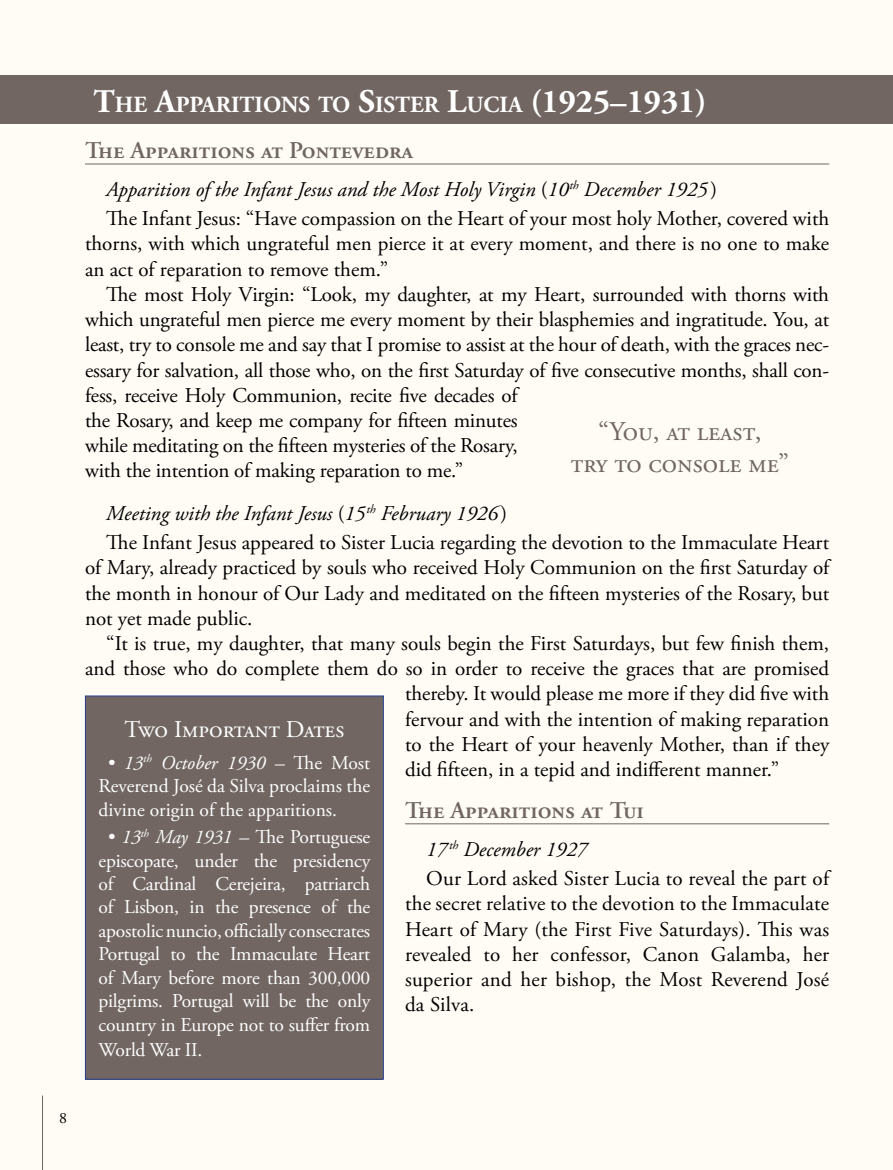
<style>
.page{position:relative;width:893px;height:1170px;background:#fff}
.page>*{position:absolute;margin:0;border:0;box-sizing:border-box;transform-origin:0 0}
.t1{font:27px/32.4px "Adobe Garamond Pro";color:#716662;text-align:center}
.t2{font:600 24px "Adobe Garamond Pro";color:#716662}
.t3{font:24px "Adobe Garamond Pro";color:#fff}
.t4{font:700 23.1px "Adobe Garamond Pro";color:#fff}
.t5{font:21px/25.2px "Adobe Garamond Pro";letter-spacing:-.02em;color:#000}
.t6{font:19.5px/23.4px "Adobe Garamond Pro";letter-spacing:-.025em;color:#fff;text-align:justify}
.t7{font:15.75px "Adobe Garamond Pro";color:#000}
.s1{font-size:33px}
.s2{font-style:italic}
</style>
<div class="page">
<div style="left:0;top:0;width:893px;height:1169px;background:#fffcf5"></div>
<hr style="left:42px;top:1095px;width:1px;height:74px;background:#716662">
<hr style="left:85px;top:164px;width:744px;height:1px;background:#716662">
<hr style="left:405px;top:823px;width:424px;height:1px;background:#716662">
<div style="left:85px;top:696px;width:298px;height:383px;background:#716662"></div>
<div style="left:85px;top:695px;width:299px;height:384px;border:1px solid #25408f"></div>
<div style="left:0;top:75px;width:893px;height:49px;background:#716662"></div>
<p class="t4" style="left:94px;top:91px;width:615px"><span class="s1">T</span>HE <span class="s1">A</span>PPARITIONS TO <span class="s1">S</span>ISTER <span class="s1">L</span>UCIA <span class="s1">(1925–1931)</span></p>
<p class="t2" style="left:85px;top:136px;width:330px">The Apparitions at Pontevedra</p>
<p class="t5" style="left:106px;top:175px;width:724px;line-height:29.4px"><span class="s2">Apparition of the Infant Jesus and the Most Holy Virgin</span> (<span class="s2">10</span><sup>th</sup> <span class="s2">December 1925</span> )<br>The Infant Jesus: “Have compassion on the Heart of your most holy Mother, covered with</p>
<p class="t5" style="left:85px;top:232px;width:746px">thorns, with which ungrateful men pierce it at every moment, and there is no one to make an act of reparation to remove them.”</p>
<p class="t5" style="left:85px;top:282px;width:746px;text-indent:21px">The most Holy Virgin: “Look, my daughter, at my Heart, surrounded with thorns with which ungrateful men pierce me every moment by their blasphemies and ingratitude. You, at least, try to console me and say that I promise to assist at the hour of death, with the graces nec&shy;essary for salvation, all those who, on the first Saturday of five consecutive months, shall con&shy;fess, receive Holy Communion, recite five decades of<br>the Rosary, and keep me company for fifteen minutes<br>while meditating on the fifteen mysteries of the Rosary,<br>with the intention of making reparation to me.”</p>
<p class="t5" style="left:106px;top:499px;width:724px;line-height:29.4px"><span class="s2">Meeting with the Infant Jesus</span> (<span class="s2">15</span><sup>th</sup> <span class="s2">February 1926</span> )<br>The Infant Jesus appeared to Sister Lucia regarding the devotion to the Immaculate Heart</p>
<p class="t5" style="left:85px;top:555px;width:748px;text-align:justify">of Mary, already practiced by souls who received Holy Communion on the first Saturday of the month in honour of Our Lady and meditated on the fifteen mysteries of the Rosary, but not yet made public.</p>
<p class="t5" style="left:106px;top:631px;width:724px">“It is true, my daughter, that many souls begin the First Saturdays, but few finish them,</p>
<p class="t5" style="left:85px;top:656px;width:745px">and those who do complete them do so in order to receive the graces that are promised</p>
<p class="t5" style="left:405px;top:681px;width:426px">thereby. It would please me more if they did five with</p>
<p class="t5" style="left:405px;top:707px;width:426px">fervour and with the intention of making reparation</p>
<p class="t5" style="left:405px;top:732px;width:426px">to the Heart of your heavenly Mother, than if they</p>
<p class="t5" style="left:405px;top:757px;width:376px">did fifteen, in a tepid and indifferent manner.”</p>
<p class="t2" style="left:405px;top:796px;width:240px">The Apparitions at Tui</p>
<p class="t5" style="left:426px;top:834px;width:407px;line-height:29.4px"><span class="s2">17</span> <sup>th</sup> <span class="s2">December 1927<br></span>Our Lord asked Sister Lucia to reveal the part of</p>
<p class="t5" style="left:405px;top:891px;width:426px;text-align:justify">the secret relative to the devotion to the Immaculate Heart of Mary (the First Five Saturdays). This was revealed to her confessor, Canon Galamba, her superior and her bishop, the Most Reverend José da Silva.</p>
<p class="t1" style="left:571px;top:416px;width:220px">“You, at least,<br>try to console me”</p>
<p class="t3" style="left:124px;top:714px;width:221px">Two Important Dates</p>
<p class="t6" style="left:99px;top:751px;width:273px;text-indent:8px"><span class="s2">• 13</span><sup>th</sup> <span class="s2">October 1930 –</span> The Most Reverend José da Silva proclaims the divine origin of the apparitions.</p>
<p class="t6" style="left:99px;top:826px;width:273px;text-align:center"><span class="s2">• 13</span><sup>th</sup> <span class="s2">May 1931 –</span> The Portuguese episcopate, under the presidency of Cardinal Cerejeira, patriarch of Lisbon, in the presence of the apostolic nuncio, officially consecrates Portugal to the Immaculate Heart of Mary before more than 300,000 pilgrims. Portugal will be the only country in Europe not to suffer from</p>
<p class="t6" style="left:99px;top:1038px;width:105px">World War II.</p>
<p class="t7" style="left:59px;top:1107px;width:9px">8</p>
</div>
